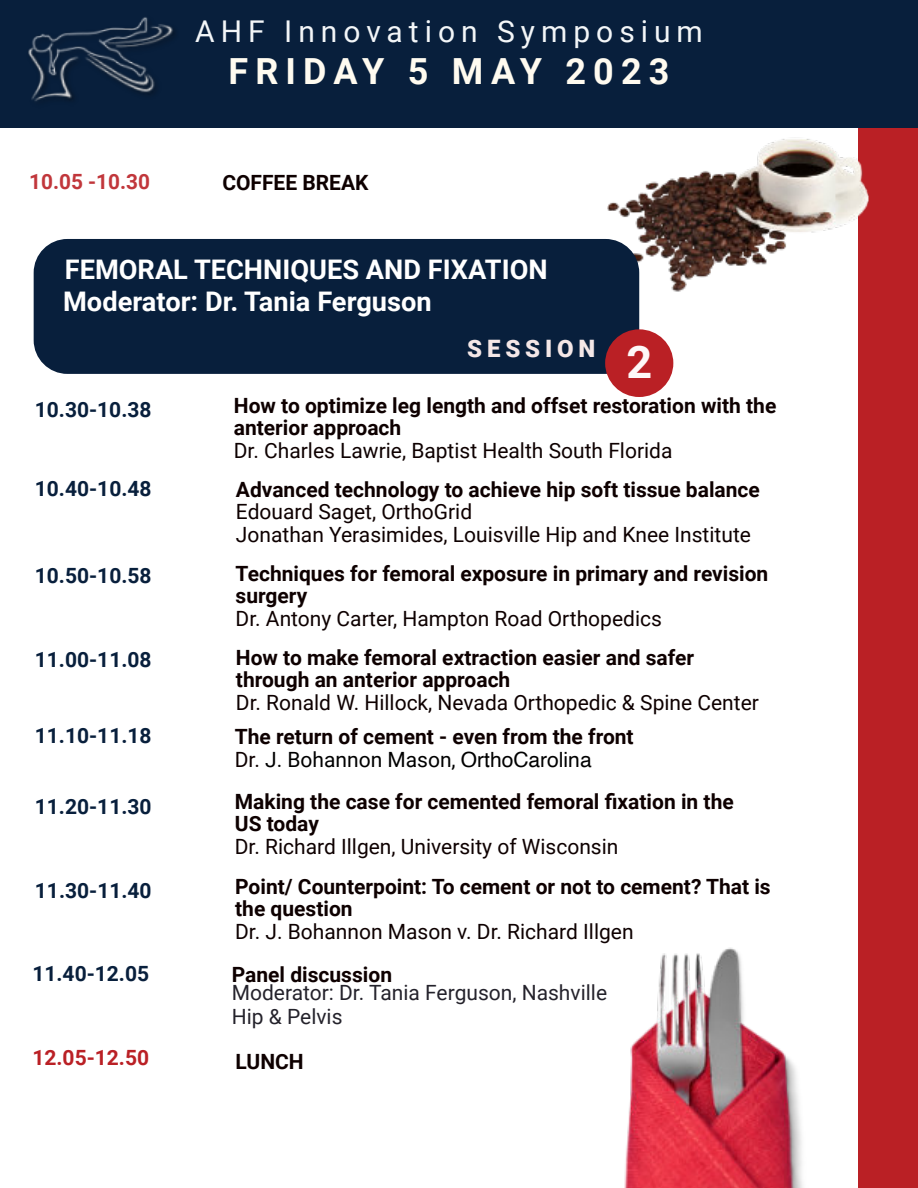
<style>
.page{position:relative;width:918px;height:1188px;background:#fff}
.page>*{position:absolute;margin:0;border:0;box-sizing:border-box;transform-origin:0 0}
.t1{font:700 45px "Roboto";color:#fef8f8}
.t2{font:700 36px "Roboto";letter-spacing:.2em;color:#fffbf0}
.t3{font:30px "Roboto";letter-spacing:.2em;color:#f3f6f8}
.t4{font:700 27px/32px "Roboto";color:#fff}
.t5{font:900 24px "Roboto";letter-spacing:.2em;color:#f4e7e7}
.t6{font:700 21px/22.5px "Roboto";color:#0e0000}
.t7{font:21px/22.5px "Roboto";color:#0e0000}
.t8{font:700 21px "Roboto";color:#081f3c}
.t9{font:21px/24px "Roboto";color:rgb(11 9 19/.9)}
.t10{font:700 21px "Roboto";color:#ba2025}
.t11{font:700 21px "Roboto";color:rgb(186 32 37/.9)}
.s1{font-weight:400}
.s2{font-weight:400;color:#000}
.s3{font-family:"Helvetica";font-weight:400;color:#000}
</style>
<div class="page">
<div style="left:858px;top:0;width:60px;height:1188px;background:#ba2025"></div>
<div style="left:1px;top:0;width:917px;height:128px;background:#081f3c"></div>
<hr style="left:0;top:0;width:1px;height:128px;background:#081f3c">
<img style="left:607px;top:139px;width:262px;height:156px">
<div style="left:34px;top:239px;width:605px;height:135px;background:#081f3c;border-radius:34px"></div>
<div style="left:605px;top:329px;width:68px;height:68px;background:#ba2025;border-radius:50%"></div>
<img style="left:624px;top:947px;width:179px;height:241px">
<img style="left:28px;top:17px;width:147px;height:84px">
<h3 class="t3" style="left:195px;top:20px;width:509px">AHF Innovation Symposium</h3>
<h2 class="t2" style="left:229px;top:57px;width:443px">FRIDAY 5 MAY 2023</h2>
<p class="t11" style="left:29px;top:173px;width:122px">10.05 -10.30</p>
<p class="t6" style="left:222px;top:174px;width:148px">COFFEE BREAK</p>
<p class="t4" style="left:63px;top:256px;width:486px">FEMORAL TECHNIQUES AND FIXATION<br>Moderator: Dr. Tania Ferguson</p>
<p class="t8" style="left:35px;top:402px;width:118px">10.30-10.38</p>
<p class="t8" style="left:35px;top:481px;width:118px">10.40-10.48</p>
<p class="t8" style="left:35px;top:568px;width:118px">10.50-10.58</p>
<p class="t8" style="left:35px;top:651px;width:118px">11.00-11.08</p>
<p class="t8" style="left:35px;top:727px;width:118px">11.10-11.18</p>
<p class="t8" style="left:35px;top:798px;width:118px">11.20-11.30</p>
<p class="t8" style="left:35px;top:883px;width:118px">11.30-11.40</p>
<p class="t8" style="left:32px;top:965px;width:118px">11.40-12.05</p>
<p class="t10" style="left:32px;top:1050px;width:118px">12.05-12.50</p>
<p class="t5" style="left:467px;top:339px;width:129px">SESSION</p>
<p class="t6" style="left:234px;top:396px;width:544px">How to optimize leg length and offset restoration with the anterior approach</p>
<p class="t7" style="left:234px;top:441px;width:440px">Dr. Charles Lawrie, Baptist Health South Florida</p>
<p class="t6" style="left:236px;top:480px;width:525px">Advanced technology to achieve hip soft tissue balance</p>
<p class="t7" style="left:236px;top:503px;width:517px">Edouard Saget, OrthoGrid<br>Jonathan Yerasimides, Louisville Hip and Knee Institute</p>
<p class="t6" style="left:236px;top:564px;width:534px">Techniques for femoral exposure in primary and revision surgery</p>
<p class="t7" style="left:236px;top:609px;width:428px">Dr. Antony Carter, Hampton Road Orthopedics</p>
<p class="t6" style="left:236px;top:648px;width:460px">How to make femoral extraction easier and safer through an anterior approach</p>
<p class="t7" style="left:236px;top:693px;width:525px">Dr. Ronald W. Hillock, Nevada Orthopedic &amp; Spine Center</p>
<p class="t6" style="left:235px;top:728px;width:400px">The return of cement - even from the front<br><span class="s1">Dr.</span> <span class="s2">J. Bohannon Mason,</span> <span class="s3">OrthoCarolina</span></p>
<p class="t6" style="left:235px;top:792px;width:500px">Making the case for cemented femoral fixation in the<br>US today</p>
<p class="t7" style="left:235px;top:837px;width:385px">Dr. Richard Illgen, University of Wisconsin</p>
<p class="t6" style="left:235px;top:877px;width:537px">Point/ Counterpoint: To cement or not to cement? That is the question</p>
<p class="t7" style="left:235px;top:922px;width:400px">Dr. J. Bohannon Mason v. Dr. Richard Illgen</p>
<p class="t6" style="left:232px;top:966px;width:162px">Panel discussion</p>
<p class="t9" style="left:232px;top:983px;width:377px">Moderator: Dr. Tania Ferguson, Nashville<br>Hip &amp; Pelvis</p>
<p class="t6" style="left:235px;top:1052px;width:70px">LUNCH</p>
<h1 class="t1" style="left:626px;top:344px;width:27px">2</h1>
</div>
